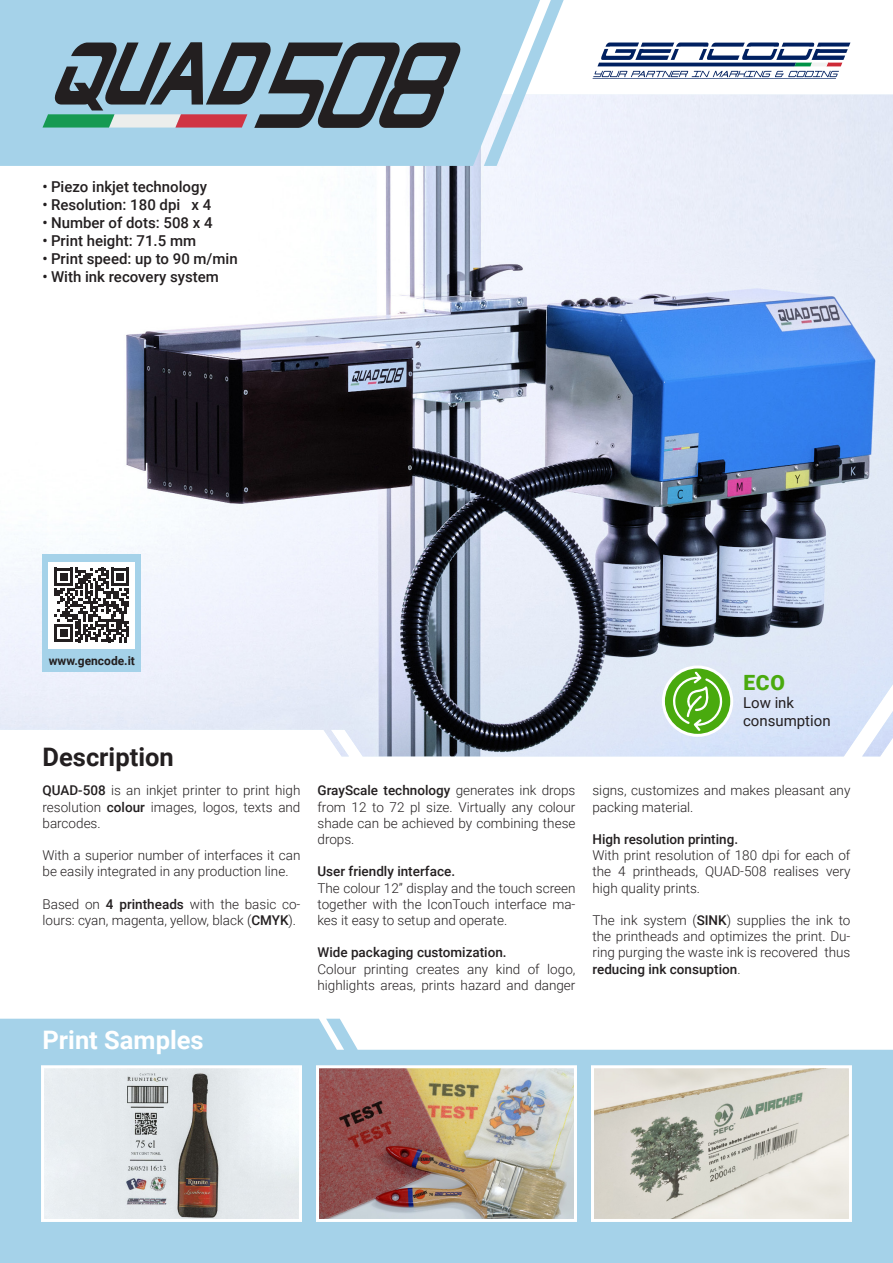
<style>
.page{position:relative;width:893px;height:1263px;background:#fff}
.page>*{position:absolute;margin:0;border:0;box-sizing:border-box;transform-origin:0 0}
.t1{font:700 25.5px "Roboto";color:#fff}
.t2{font:700 25.5px "Roboto";color:#231f20}
.t3{font:900 21px "Roboto";color:#49aa0e}
.t4{font:500 15px "Roboto";color:#231f20}
.t5{font:15px "Roboto";color:#231f20}
.t6{font:300 13.5px/16.2px "Roboto";color:#231f20;text-align:justify}
.t7{font:500 13.5px "Roboto";color:#231f20}
.t8{font:700 12px "Roboto";color:#231f20}
.s1{font-weight:500}
</style>
<div class="page">
<svg style="left:0;top:1019px;width:893px;height:244px;fill:#a5d2e9"></svg>
<img style="left:595px;top:1069px;width:253px;height:149px">
<div style="left:591px;top:1065px;width:261px;height:157px;border:3px solid #fff"></div>
<img style="left:320px;top:1069px;width:253px;height:149px">
<div style="left:316px;top:1065px;width:261px;height:157px;border:3px solid #fff"></div>
<img style="left:45px;top:1069px;width:253px;height:149px">
<div style="left:41px;top:1065px;width:261px;height:157px;border:3px solid #fff"></div>
<img style="left:0;top:95px;width:893px;height:661px">
<div style="left:0;top:0;width:484px;height:166px;background:#a5d2e9"></div>
<svg style="left:484px;top:0;width:80px;height:166px"></svg>
<svg style="left:663px;top:667px;width:69px;height:68px"></svg>
<svg style="left:672px;top:671px;width:51px;height:60px"></svg>
<div style="left:662px;top:665px;width:71px;height:72px;border:3px solid #fff;border-radius:50%"></div>
<svg style="left:593px;top:43px;width:257px;height:34px"></svg>
<hr style="left:592px;top:78px;width:244px;height:1px;background:#002060">
<svg style="left:43px;top:43px;width:418px;height:85px;background:#6b7f89"></svg>
<div style="left:43px;top:555px;width:98px;height:117px;background:#a5d2e9"></div>
<div style="left:49px;top:562px;width:86px;height:86px;background:#fff"></div>
<svg style="left:55px;top:568px;width:74px;height:74px"></svg>
<p class="t4" style="left:43px;top:176px;width:166px">• Piezo inkjet technology</p>
<p class="t4" style="left:43px;top:194px;width:170px">• Resolution: 180 dpi x 4</p>
<p class="t4" style="left:43px;top:212px;width:172px">• Number of dots: 508 x 4</p>
<p class="t4" style="left:43px;top:230px;width:155px">• Print height: 71.5 mm</p>
<p class="t4" style="left:43px;top:248px;width:197px">• Print speed: up to 90 m/min</p>
<p class="t4" style="left:43px;top:266px;width:178px">• With ink recovery system</p>
<p class="t8" style="left:49px;top:652px;width:88px">www.gencode.it</p>
<p class="t2" style="left:43px;top:739px;width:133px">Description</p>
<p class="t6" style="left:43px;top:782px;width:259px"><span class="s1">QUAD-508</span> is an inkjet printer to print high resolution <span class="s1">colour</span> images, logos, texts and barcodes.</p>
<p class="t6" style="left:43px;top:847px;width:259px">With a superior number of interfaces it can be easily integrated in any production line.</p>
<p class="t6" style="left:43px;top:895px;width:259px">Based on <span class="s1">4 printheads</span> with the basic co&shy;lours: cyan, magenta, yellow, black (<span class="s1">CMYK</span>).</p>
<p class="t1" style="left:43px;top:1022px;width:163px">Print Samples</p>
<p class="t3" style="left:743px;top:668px;width:43px">ECO</p>
<p class="t5" style="left:743px;top:692px;width:53px">Low ink</p>
<p class="t5" style="left:743px;top:710px;width:89px">consumption</p>
<p class="t6" style="left:317px;top:782px;width:259px"><span class="s1">GrayScale technology</span> generates ink drops from 12 to 72 pl size. Virtually any colour shade can be achieved by combining these drops.</p>
<p class="t7" style="left:317px;top:862px;width:139px">User friendly interface.</p>
<p class="t6" style="left:317px;top:879px;width:259px">The colour 12” display and the touch screen together with the IconTouch interface ma&shy;kes it easy to setup and operate.</p>
<p class="t7" style="left:317px;top:943px;width:191px">Wide packaging customization.</p>
<p class="t6" style="left:317px;top:960px;width:259px">Colour printing creates any kind of logo, highlights areas, prints hazard and danger</p>
<p class="t6" style="left:592px;top:782px;width:259px">signs, customizes and makes pleasant any packing material.</p>
<p class="t7" style="left:592px;top:830px;width:147px">High resolution printing.</p>
<p class="t6" style="left:592px;top:847px;width:259px">With print resolution of 180 dpi for each of the 4 printheads, QUAD-508 realises very high quality prints.</p>
<p class="t6" style="left:592px;top:912px;width:259px">The ink system (<span class="s1">SINK</span>) supplies the ink to the printheads and optimizes the print. Du&shy;ring purging the waste ink is recovered thus <span class="s1">reducing ink consuption</span>.</p>
</div>
